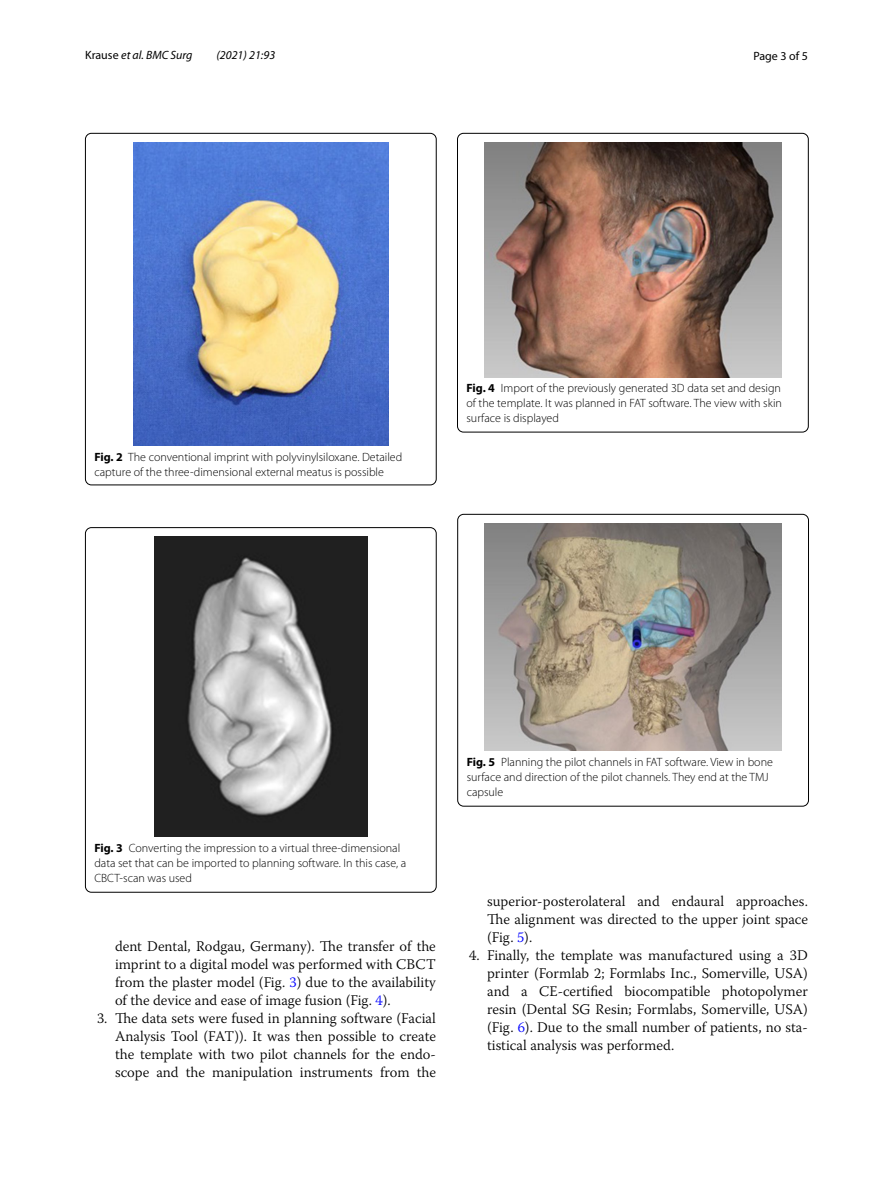
<style>
.page{position:relative;width:893px;height:1187px;background:#fff}
.page>*{position:absolute;margin:0;border:0;box-sizing:border-box;transform-origin:0 0}
.t1{font:300 14.7px/18px "Warnock Pro";color:#000;text-align:justify}
.t2{font:300 12px/15px "Myriad Pro";color:#000}
.t3{font:italic 12px "Myriad Pro";color:#000}
.t4{font:12px "Myriad Pro";color:#000}
.s1{font-style:normal}
.s2{font-weight:700}
.s3{color:#00f}
</style>
<div class="page">
<img style="left:133px;top:142px;width:255px;height:303px">
<div style="left:85px;top:133px;width:351px;height:352px;border:1px solid #000;border-radius:6px"></div>
<img style="left:154px;top:536px;width:213px;height:300px">
<div style="left:85px;top:527px;width:351px;height:365px;border:1px solid #000;border-radius:6px"></div>
<img style="left:484px;top:142px;width:298px;height:235px">
<div style="left:457px;top:133px;width:351px;height:299px;border:1px solid #000;border-radius:6px"></div>
<img style="left:484px;top:523px;width:298px;height:228px">
<div style="left:457px;top:514px;width:352px;height:292px;border:1px solid #000;border-radius:6px"></div>
<p class="t3" style="left:85px;top:48px;width:109px"><span class="s1">Krause</span> et al. BMC Surg</p>
<p class="t3" style="left:216px;top:48px;width:60px">(2021) 21:93</p>
<p class="t4" style="left:753px;top:48px;width:56px">Page 3 of 5</p>
<p class="t2" style="left:94px;top:449px;width:309px"><span class="s2">Fig. 2</span> The conventional imprint with polyvinylsiloxane. Detailed capture of the three-dimensional external meatus is possible</p>
<p class="t2" style="left:466px;top:381px;width:317px;text-align:justify"><span class="s2">Fig. 4</span> Import of the previously generated 3D data set and design of the template. It was planned in FAT software. The view with skin surface is displayed</p>
<p class="t2" style="left:94px;top:840px;width:313px"><span class="s2">Fig. 3</span> Converting the impression to a virtual three-dimensional data set that can be imported to planning software. In this case, a<br>CBCT-scan was used</p>
<p class="t1" style="left:115px;top:936px;width:322px">dent Dental, Rodgau, Germany). The transfer of the imprint to a digital model was performed with CBCT from the plaster model (Fig. <span class="s3">3</span>) due to the availability of the device and ease of image fusion (Fig. <span class="s3">4</span>).</p>
<p class="t1" style="left:115px;top:1008px;width:322px;text-indent:-18px">3. The data sets were fused in planning software (Facial Analysis Tool (FAT)). It was then possible to create the template with two pilot channels for the endo&shy;scope and the manipulation instruments from the</p>
<p class="t2" style="left:467px;top:754px;width:308px"><span class="s2">Fig. 5</span> Planning the pilot channels in FAT software. View in bone surface and direction of the pilot channels. They end at the TMJ capsule</p>
<p class="t1" style="left:487px;top:891px;width:322px">superior-posterolateral and endaural approaches.<br>The alignment was directed to the upper joint space (Fig. <span class="s3">5</span>).</p>
<p class="t1" style="left:487px;top:945px;width:322px;text-indent:-18px">4. Finally, the template was manufactured using a 3D printer (Formlab 2; Formlabs Inc., Somerville, USA) and a CE-certified biocompatible photopolymer resin (Dental SG Resin; Formlabs, Somerville, USA) (Fig. <span class="s3">6</span>). Due to the small number of patients, no sta&shy;tistical analysis was performed.</p>
</div>
